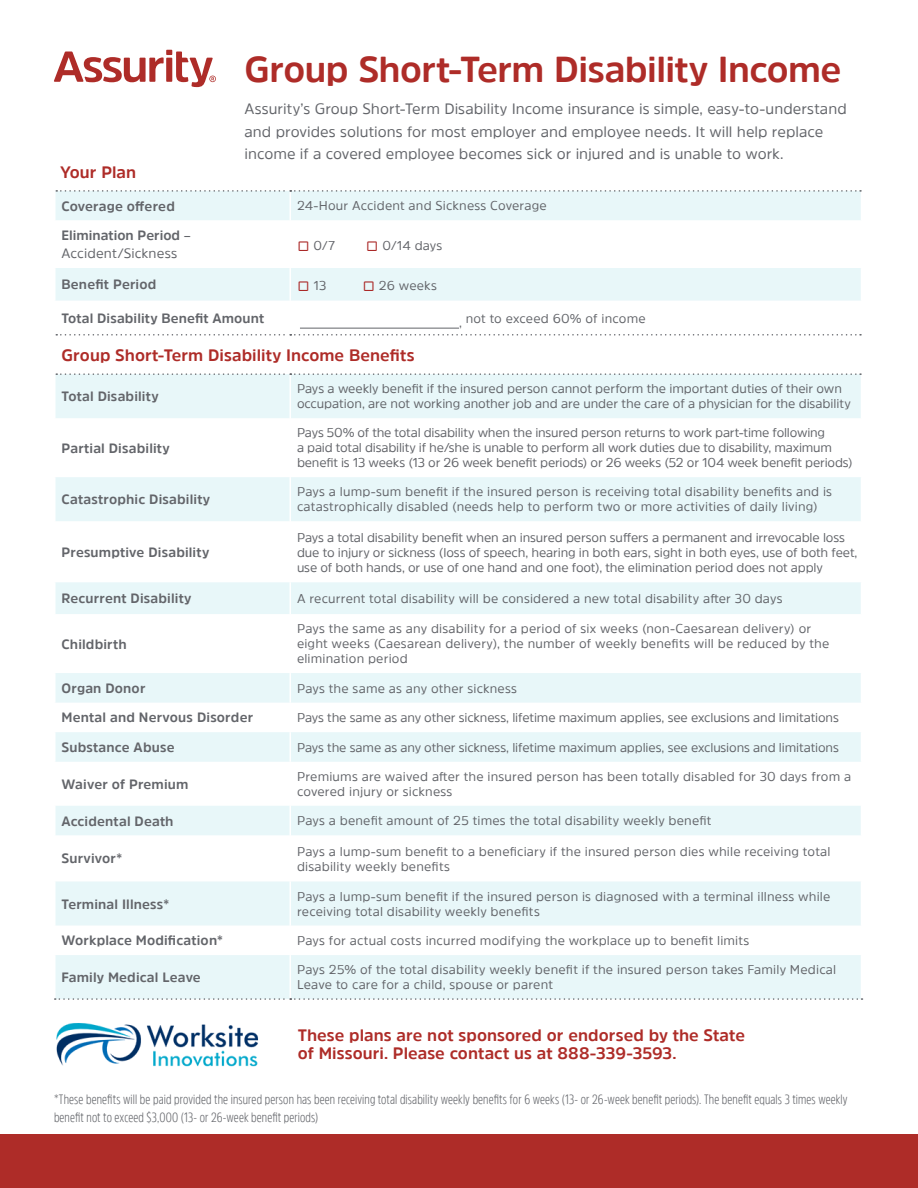
<style>
.page{position:relative;width:918px;height:1188px;background:#fff}
.page>*{position:absolute;margin:0;border:0;box-sizing:border-box;transform-origin:0 0}
.H2_-_28pt_Bold_30_pt{font:700 36px "Amsi Pro";letter-spacing:-.015em;color:#ae2c28}
.Table_Heading_11pt_b{font:700 16.5px/18px "Amsi Pro";letter-spacing:.005em;color:#ae2c28}
.H6_14_pt_16pt_leadin{font:700 16.5px "Amsi Pro";color:#ae2c28}
.Body_10pt_15pt_leadi{font:15px/22.5px "Amsi Pro";color:#63656a}
.Table_9pt_bold_12pt{font:700 13.5px "Amsi Pro";letter-spacing:.01em;color:#63656a}
.Disclaimer_9pt_conde{font:300 13.5px/18px "Amsi Pro Cond";letter-spacing:.01em;color:#63656a}
.Table_9pt_bold_12pt-2{font:13.5px/18px "Amsi Pro";letter-spacing:.01em;color:#63656a}
.Table_8pt_reg_10pt_l{font:12.75px/15px "Amsi Pro";letter-spacing:.01em;color:#63656a}
.Table_8pt_reg_10pt_l-2{font:12.75px/15px "Amsi Pro";letter-spacing:-.01em;color:#63656a}
.Table_8pt_reg_10pt_l-3{font:12.75px/15px "Amsi Pro";letter-spacing:-.015em;color:#63656a}
.s1{font-weight:700}
</style>
<div class="page">
<div style="left:56px;top:955px;width:805px;height:43px;background:#e8f7f9"></div>
<div style="left:56px;top:268px;width:805px;height:33px;background:#e8f7f9"></div>
<svg style="left:56px;top:375px;width:805px;height:551px"></svg>
<hr style="left:290px;top:268px;width:1px;height:33px;background:#fff">
<hr style="left:290px;top:375px;width:1px;height:43px;background:#fff">
<hr style="left:290px;top:418px;width:1px;height:59px;background:#fff">
<hr style="left:290px;top:477px;width:1px;height:44px;background:#fff">
<hr style="left:290px;top:521px;width:1px;height:61px;background:#fff">
<hr style="left:290px;top:582px;width:1px;height:32px;background:#fff">
<hr style="left:290px;top:614px;width:1px;height:59px;background:#fff">
<hr style="left:290px;top:673px;width:1px;height:30px;background:#fff">
<svg style="left:290px;top:703px;width:1px;height:29px"></svg>
<hr style="left:290px;top:732px;width:1px;height:30px;background:#fff">
<hr style="left:290px;top:762px;width:1px;height:44px;background:#fff">
<svg style="left:290px;top:806px;width:1px;height:29px"></svg>
<hr style="left:290px;top:835px;width:1px;height:46px;background:#fff">
<hr style="left:290px;top:881px;width:1px;height:45px;background:#fff">
<hr style="left:290px;top:955px;width:1px;height:43px;background:#fff">
<div style="left:56px;top:190px;width:806px;height:30px;background:#e8f7f9"></div>
<svg style="left:56px;top:334px;width:805px;height:2px"></svg>
<svg style="left:56px;top:373px;width:805px;height:2px"></svg>
<svg style="left:55px;top:998px;width:808px;height:2px"></svg>
<hr style="left:300px;top:328px;width:159px;height:1px;background:#63656a">
<div style="left:0;top:1135px;width:918px;height:53px;background:#ae2c28"></div>
<svg style="left:54px;top:50px;width:162px;height:37px"></svg>
<img style="left:56px;top:1023px;width:203px;height:44px">
<svg style="left:299px;top:281px;width:9px;height:10px"></svg>
<svg style="left:364px;top:281px;width:10px;height:10px"></svg>
<p class="H2_-_28pt_Bold_30_pt" style="left:244px;top:45px;width:598px">Group Short-Term Disability Income</p>
<p class="H6_14_pt_16pt_leadin" style="left:60px;top:160px;width:78px">Your Plan</p>
<p class="Body_10pt_15pt_leadi" style="left:244px;top:97px;width:604px">Assurity’s Group Short-Term Disability Income insurance is simple, easy-to-understand and provides solutions for most employer and employee needs. It will help replace income if a covered employee becomes sick or injured and is unable to work.</p>
<p class="Table_9pt_bold_12pt" style="left:62px;top:197px;width:115px">Coverage offered</p>
<p class="Table_8pt_reg_10pt_l" style="left:297px;top:198px;width:251px">24-Hour Accident and Sickness Coverage</p>
<p class="Table_9pt_bold_12pt-2" style="left:62px;top:226px;width:131px"><span class="s1">Elimination Period</span> –<br>Accident/Sickness</p>
<p class="Table_8pt_reg_10pt_l" style="left:314px;top:238px;width:23px">0/7</p>
<p class="Table_8pt_reg_10pt_l" style="left:383px;top:238px;width:61px">0/14 days</p>
<p class="Table_9pt_bold_12pt" style="left:62px;top:275px;width:96px">Benefit Period</p>
<p class="Table_8pt_reg_10pt_l" style="left:314px;top:278px;width:15px">13</p>
<p class="Table_8pt_reg_10pt_l" style="left:379px;top:278px;width:60px">26 weeks</p>
<p class="Table_9pt_bold_12pt" style="left:62px;top:309px;width:204px">Total Disability Benefit Amount</p>
<p class="Table_8pt_reg_10pt_l" style="left:459px;top:310px;width:188px">, not to exceed 60% of income</p>
<p class="Table_Heading_11pt_b" style="left:62px;top:346px;width:355px">Group Short-Term Disability Income Benefits</p>
<p class="Table_9pt_bold_12pt" style="left:62px;top:387px;width:99px">Total Disability</p>
<p class="Table_8pt_reg_10pt_l" style="left:297px;top:381px;width:555px">Pays a weekly benefit if the insured person cannot perform the important duties of their own occupation, are not working another job and are under the care of a physician for the disability</p>
<p class="Table_9pt_bold_12pt" style="left:62px;top:439px;width:110px">Partial Disability</p>
<p class="Table_8pt_reg_10pt_l-3" style="left:297px;top:425px;width:557px">Pays 50% of the total disability when the insured person returns to work part-time following<br>a paid total disability if he/she is unable to perform all work duties due to disability, maximum benefit is 13 weeks (13 or 26 week benefit periods) or 26 weeks (52 or 104 week benefit periods)</p>
<p class="Table_9pt_bold_12pt" style="left:62px;top:490px;width:150px">Catastrophic Disability</p>
<p class="Table_8pt_reg_10pt_l" style="left:297px;top:484px;width:537px">Pays a lump-sum benefit if the insured person is receiving total disability benefits and is catastrophically disabled (needs help to perform two or more activities of daily living)</p>
<p class="Table_9pt_bold_12pt" style="left:62px;top:543px;width:149px">Presumptive Disability</p>
<p class="Table_8pt_reg_10pt_l-2" style="left:297px;top:529px;width:562px">Pays a total disability benefit when an insured person suffers a permanent and irrevocable loss due to injury or sickness (loss of speech, hearing in both ears, sight in both eyes, use of both feet, use of both hands, or use of one hand and one foot), the elimination period does not apply</p>
<p class="Table_9pt_bold_12pt" style="left:62px;top:589px;width:132px">Recurrent Disability</p>
<p class="Table_8pt_reg_10pt_l" style="left:297px;top:591px;width:487px">A recurrent total disability will be considered a new total disability after 30 days</p>
<p class="Table_9pt_bold_12pt" style="left:62px;top:635px;width:67px">Childbirth</p>
<p class="Table_8pt_reg_10pt_l" style="left:297px;top:621px;width:534px">Pays the same as any disability for a period of six weeks (non-Caesarean delivery) or eight weeks (Caesarean delivery), the number of weekly benefits will be reduced by the elimination period</p>
<p class="Table_9pt_bold_12pt" style="left:62px;top:679px;width:85px">Organ Donor</p>
<p class="Table_8pt_reg_10pt_l" style="left:297px;top:680px;width:222px">Pays the same as any other sickness</p>
<p class="Table_9pt_bold_12pt" style="left:62px;top:708px;width:193px">Mental and Nervous Disorder</p>
<p class="Table_8pt_reg_10pt_l-2" style="left:297px;top:710px;width:543px">Pays the same as any other sickness, lifetime maximum applies, see exclusions and limitations</p>
<p class="Table_9pt_bold_12pt" style="left:62px;top:738px;width:115px">Substance Abuse</p>
<p class="Table_8pt_reg_10pt_l-2" style="left:297px;top:739px;width:543px">Pays the same as any other sickness, lifetime maximum applies, see exclusions and limitations</p>
<p class="Table_9pt_bold_12pt" style="left:62px;top:775px;width:129px">Waiver of Premium</p>
<p class="Table_8pt_reg_10pt_l" style="left:297px;top:769px;width:556px">Premiums are waived after the insured person has been totally disabled for 30 days from a covered injury or sickness</p>
<p class="Table_9pt_bold_12pt" style="left:62px;top:812px;width:114px">Accidental Death</p>
<p class="Table_8pt_reg_10pt_l" style="left:297px;top:813px;width:416px">Pays a benefit amount of 25 times the total disability weekly benefit</p>
<p class="Table_9pt_bold_12pt" style="left:62px;top:849px;width:62px">Survivor*</p>
<p class="Table_8pt_reg_10pt_l" style="left:297px;top:843px;width:535px">Pays a lump-sum benefit to a beneficiary if the insured person dies while receiving total disability weekly benefits</p>
<p class="Table_9pt_bold_12pt" style="left:62px;top:895px;width:109px">Terminal Illness*</p>
<p class="Table_8pt_reg_10pt_l" style="left:297px;top:888px;width:535px">Pays a lump-sum benefit if the insured person is diagnosed with a terminal illness while receiving total disability weekly benefits</p>
<p class="Table_9pt_bold_12pt" style="left:62px;top:931px;width:163px">Workplace Modification*</p>
<p class="Table_8pt_reg_10pt_l" style="left:297px;top:933px;width:454px">Pays for actual costs incurred modifying the workplace up to benefit limits</p>
<p class="Table_9pt_bold_12pt" style="left:62px;top:968px;width:141px">Family Medical Leave</p>
<p class="Table_8pt_reg_10pt_l" style="left:297px;top:962px;width:541px">Pays 25% of the total disability weekly benefit if the insured person takes Family Medical<br>Leave to care for a child, spouse or parent</p>
<p class="Table_Heading_11pt_b" style="left:298px;top:1026px;width:449px">These plans are not sponsored or endorsed by the State of Missouri. Please contact us at 888-339-3593.</p>
<p class="Disclaimer_9pt_conde" style="left:54px;top:1090px;width:795px">*These benefits will be paid provided the insured person has been receiving total disability weekly benefits for 6 weeks (13- or 26-week benefit periods). The benefit equals 3 times weekly benefit not to exceed $3,000 (13- or 26-week benefit periods)</p>
</div>
